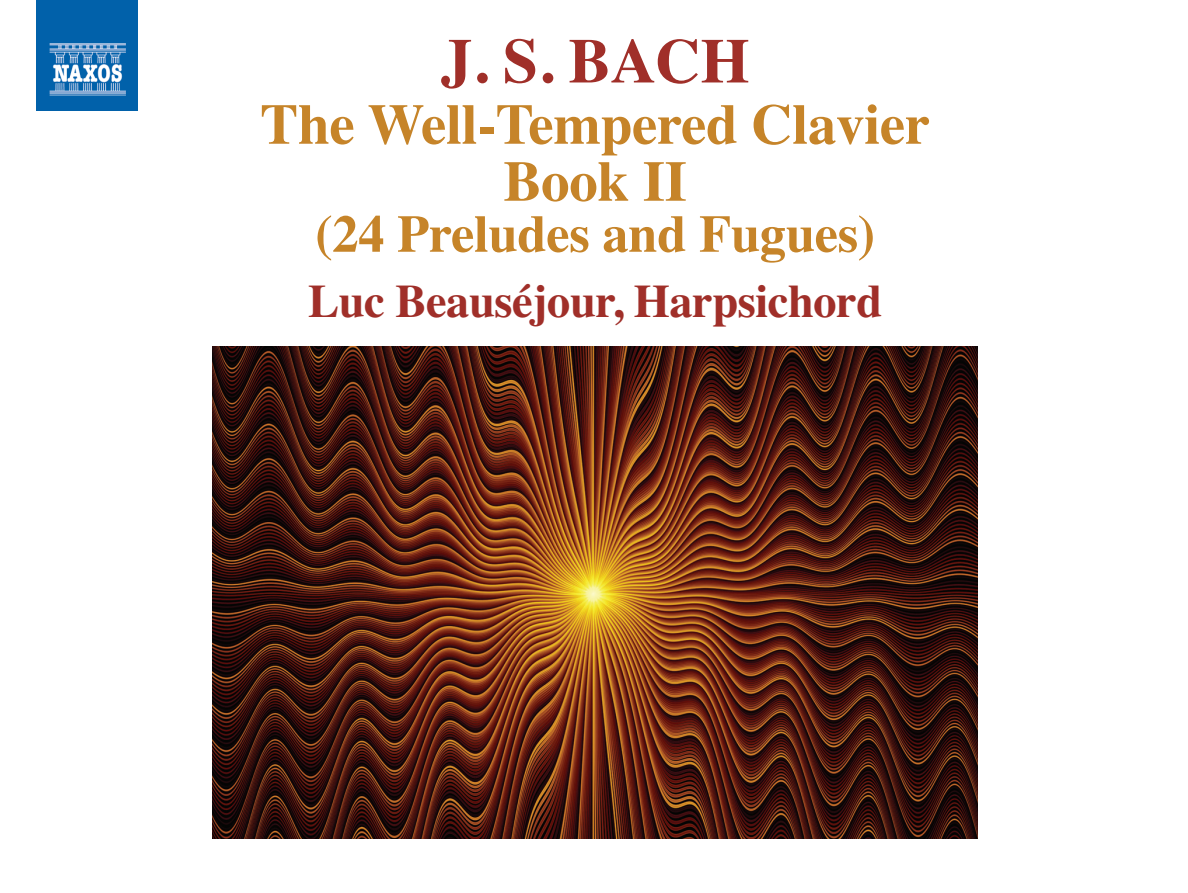
<style>
.page{position:relative;width:1188px;height:893px;background:#fff}
.page>*{position:absolute;margin:0;border:0;box-sizing:border-box;transform-origin:0 0}
.t1{font:700 63px "Times";color:#a02f29}
.t2{font:700 57px/57px "Times";letter-spacing:-.005em;color:#c68429;text-align:center}
.t3{font:700 52.5px "Times";letter-spacing:-.005em;color:#c68429}
.t4{font:700 46.5px "Times";letter-spacing:-.01em;color:#a02f29}
</style>
<div class="page">
<img style="left:36px;top:0;width:101px;height:110px">
<img style="left:213px;top:346px;width:765px;height:493px">
<p class="t1" style="left:441px;top:38px;width:310px">J. S. BACH</p>
<p class="t2" style="left:260px;top:101px;width:671px">The Well-Tempered Clavier<br>Book II</p>
<p class="t3" style="left:315px;top:215px;width:562px">(24 Preludes and Fugues)</p>
<p class="t4" style="left:308px;top:284px;width:575px">Luc Beauséjour, Harpsichord</p>
</div>
